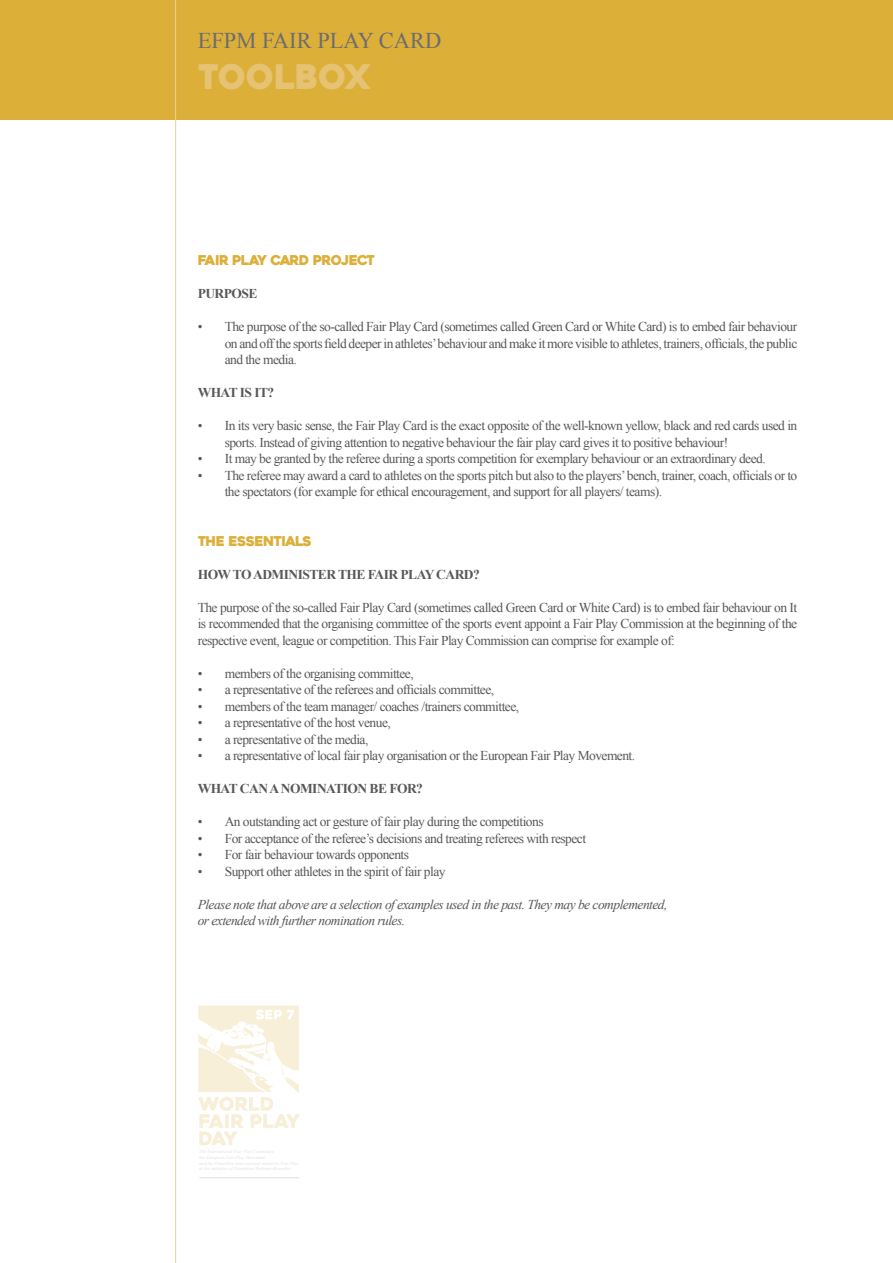
<style>
.page{position:relative;width:893px;height:1263px;background:#fff}
.page>*{position:absolute;margin:0;border:0;box-sizing:border-box;transform-origin:0 0}
.t1{font:33.75px "Heavitas";color:#e6c374}
.t2{font:22.5px "Times New Roman";color:#6c6d70}
.t3{font:13.5px/16.5px "Times New Roman";letter-spacing:-.04em;color:#57585a;text-align:justify}
.t4{font:italic 13.5px/16.5px "Times New Roman";letter-spacing:-.04em;color:#57585a}
.t5{font:700 13.5px "Times New Roman";letter-spacing:-.04em;color:#57585a}
.t6{font:13.5px "Heavitas";letter-spacing:-.04em;color:#dcaf39}
</style>
<div class="page">
<div style="left:0;top:0;width:893px;height:119px;background:#dcaf39"></div>
<hr style="left:175px;top:0;width:1px;height:1263px;background:#ecd197">
<svg style="left:198px;top:1005px;width:102px;height:140px"></svg>
<hr style="left:199px;top:1177px;width:100px;height:1px;background:#57585a">
<h2 class="t2" style="left:198px;top:26px;width:245px">EFPM FAIR PLAY CARD</h2>
<h1 class="t1" style="left:198px;top:56px;width:174px">TOOLBOX</h1>
<p class="t6" style="left:198px;top:252px;width:179px">FAIR PLAY CARD PROJECT</p>
<p class="t5" style="left:198px;top:284px;width:61px">PURPOSE</p>
<p class="t3" style="left:225px;top:318px;width:574px;text-indent:-27px">• The purpose of the so-called Fair Play Card (sometimes called Green Card or White Card) is to embed fair behaviour on and off the sports field deeper in athletes’ behaviour and make it more visible to athletes, trainers, officials, the public and the media.</p>
<p class="t5" style="left:198px;top:383px;width:78px">WHAT IS IT?</p>
<p class="t3" style="left:225px;top:417px;width:574px;text-indent:-27px">• In its very basic sense, the Fair Play Card is the exact opposite of the well-known yellow, black and red cards used in sports. Instead of giving attention to negative behaviour the fair play card gives it to positive behaviour!</p>
<p class="t3" style="left:198px;top:450px;width:569px">• It may be granted by the referee during a sports competition for exemplary behaviour or an extraordinary deed.</p>
<p class="t3" style="left:225px;top:467px;width:574px;text-indent:-27px">• The referee may award a card to athletes on the sports pitch but also to the players’ bench, trainer, coach, officials or to the spectators (for example for ethical encouragement, and support for all players/ teams).</p>
<p class="t6" style="left:198px;top:533px;width:116px">THE ESSENTIALS</p>
<p class="t5" style="left:198px;top:565px;width:284px">HOW TO ADMINISTER THE FAIR PLAY CARD?</p>
<p class="t3" style="left:198px;top:599px;width:601px">The purpose of the so-called Fair Play Card (sometimes called Green Card or White Card) is to embed fair behaviour on It is recommended that the organising committee of the sports event appoint a Fair Play Commission at the beginning of the respective event, league or competition. This Fair Play Commission can comprise for example of:</p>
<p class="t3" style="left:198px;top:665px;width:217px">• members of the organising committee,</p>
<p class="t3" style="left:198px;top:681px;width:298px">• a representative of the referees and officials committee,</p>
<p class="t3" style="left:198px;top:698px;width:323px">• members of the team manager/ coaches /trainers committee,</p>
<p class="t3" style="left:198px;top:714px;width:195px">• a representative of the host venue,</p>
<p class="t3" style="left:198px;top:731px;width:172px">• a representative of the media,</p>
<p class="t3" style="left:198px;top:747px;width:439px">• a representative of local fair play organisation or the European Fair Play Movement.</p>
<p class="t5" style="left:198px;top:779px;width:227px">WHAT CAN A NOMINATION BE FOR?</p>
<p class="t3" style="left:198px;top:813px;width:347px">• An outstanding act or gesture of fair play during the competitions</p>
<p class="t3" style="left:198px;top:830px;width:390px">• For acceptance of the referee’s decisions and treating referees with respect</p>
<p class="t3" style="left:198px;top:846px;width:213px">• For fair behaviour towards opponents</p>
<p class="t3" style="left:198px;top:863px;width:249px">• Support other athletes in the spirit of fair play</p>
<p class="t4" style="left:198px;top:896px;width:471px">Please note that above are a selection of examples used in the past. They may be complemented, or extended with further nomination rules.</p>
</div>
